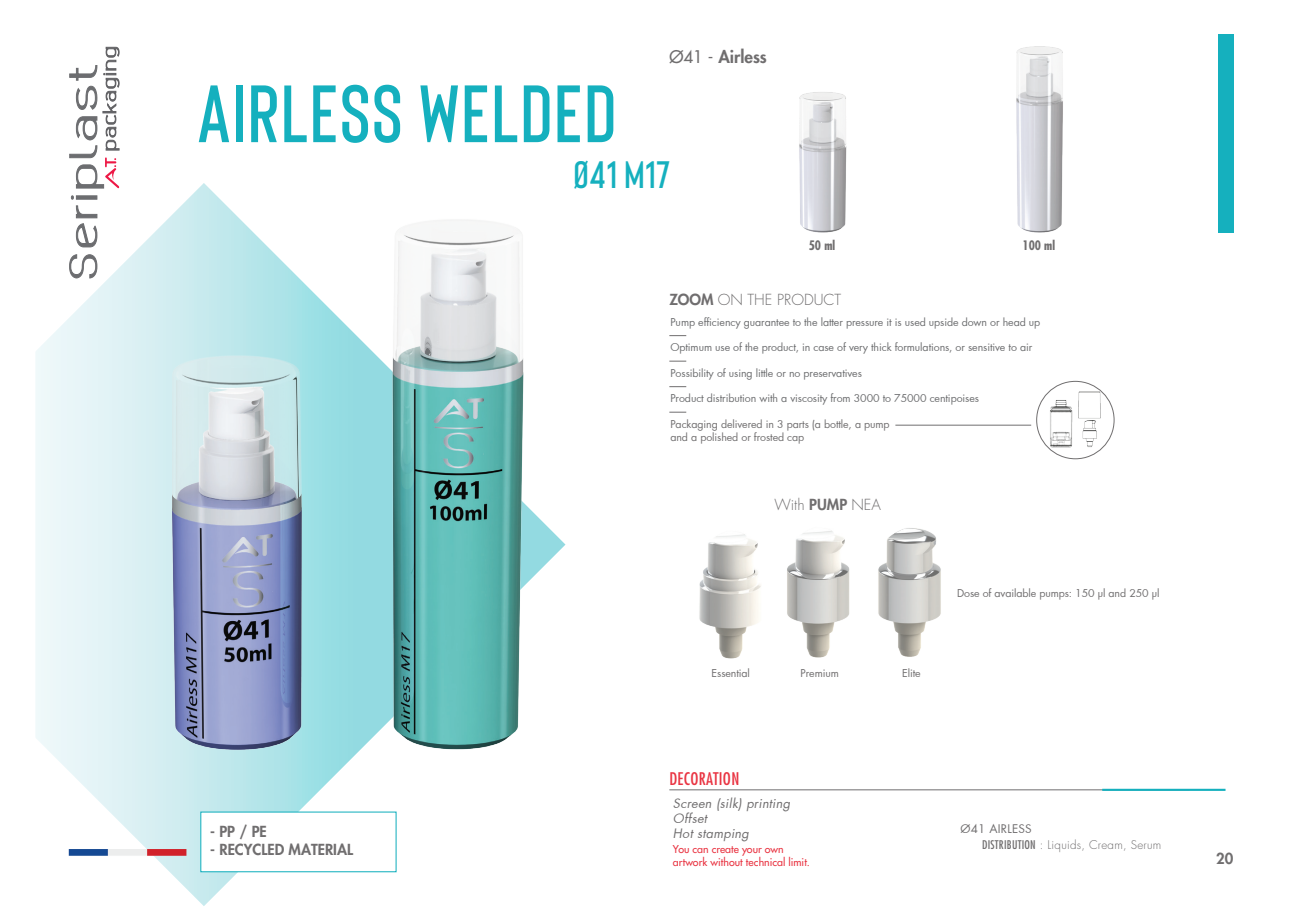
<style>
.page{position:relative;width:1289px;height:919px;background:#fff}
.page>*{position:absolute;margin:0;border:0;box-sizing:border-box;transform-origin:0 0}
.t1{font:600 81px "Bison";letter-spacing:.025em;color:#15b0be}
.t2{font:600 38.1px "Bison";letter-spacing:.025em;color:#15b0be}
.t3{font:800 16.95px "Futura";color:#706e6f}
.t4{font:condensed 16.95px "Futura";letter-spacing:.02em;color:#e93543}
.t5{font:300 14.85px "Futura";color:#706e6f}
.t6{font:800 14.85px "Futura";color:#706e6f}
.t7{font:italic 12.75px/15.3px "Futura";letter-spacing:.02em;color:#706e6f}
.t8{font:700 condensed 12.75px "Futura";color:#706e6f}
.t9{font:300 11.7px/15.8px "Futura";letter-spacing:.02em;color:#706e6f}
.t10{font:10.65px "Futura";letter-spacing:-.01em;color:#6d6e70}
.t11{font:10.65px/12.8px "Futura";letter-spacing:-.01em;color:#706e6f}
.t12{font:10.65px/12.8px "Futura";color:#e93543}
.s1{font-weight:400}
.s2{font-weight:800}
.s3{font-weight:400;font-stretch:condensed}
</style>
<div class="page">
<svg style="left:36px;top:183px;width:529px;height:723px"></svg>
<svg style="left:669px;top:361px;width:17px;height:1px"></svg>
<svg style="left:669px;top:335px;width:17px;height:1px"></svg>
<svg style="left:669px;top:386px;width:17px;height:1px"></svg>
<svg style="left:669px;top:412px;width:17px;height:1px"></svg>
<div style="left:1218px;top:34px;width:15px;height:199px;background:#15b0be"></div>
<hr style="left:669px;top:789px;width:520px;height:1px;background:#706e6f">
<hr style="left:1102px;top:788px;width:123px;height:2px;background:#15b0be">
<div style="left:200px;top:811px;width:196px;height:61px;background:#fff;border:1px solid #15b0be"></div>
<svg style="left:69px;top:254px;width:28px;height:24px"></svg>
<svg style="left:76px;top:206px;width:21px;height:41px"></svg>
<svg style="left:71px;top:196px;width:26px;height:3px"></svg>
<svg style="left:69px;top:47px;width:50px;height:141px"></svg>
<div style="left:1036px;top:381px;width:78px;height:78px;border:1px solid #706e6f;border-radius:50%"></div>
<img style="left:1048px;top:400px;width:25px;height:48px">
<img style="left:1078px;top:390px;width:23px;height:29px">
<img style="left:1082px;top:420px;width:15px;height:27px">
<img style="left:878px;top:528px;width:63px;height:129px">
<img style="left:699px;top:534px;width:62px;height:125px">
<img style="left:787px;top:530px;width:63px;height:128px">
<img style="left:799px;top:92px;width:48px;height:141px">
<img style="left:1016px;top:46px;width:47px;height:187px">
<hr style="left:895px;top:425px;width:136px;height:1px;background:#706e6f">
<img style="left:159px;top:207px;width:379px;height:549px">
<img style="left:69px;top:849px;width:117px;height:22px">
<h1 class="t1" style="left:197px;top:63px;width:420px">AIRLESS WELDED</h1>
<h3 class="t3" style="left:669px;top:46px;width:99px"><span class="s1">Ø41 -</span> Airless</h3>
<h2 class="t2" style="left:574px;top:151px;width:97px">Ø41 M17</h2>
<p class="t8" style="left:808px;top:238px;width:28px">50 ml</p>
<p class="t8" style="left:1022px;top:238px;width:34px">100 ml</p>
<h3 class="t5" style="left:669px;top:290px;width:173px"><span class="s2">ZOOM</span> ON THE PRODUCT</h3>
<p class="t10" style="left:670px;top:314px;width:371px">Pump efficiency guarantee to the latter pressure it is used upside down or head up</p>
<p class="t10" style="left:670px;top:340px;width:363px">Optimum use of the product, in case of very thick formulations, or sensitive to air</p>
<p class="t10" style="left:670px;top:365px;width:193px">Possibility of using little or no preservatives</p>
<p class="t10" style="left:670px;top:391px;width:310px">Product distribution with a viscosity from 3000 to 75000 centipoises</p>
<p class="t11" style="left:670px;top:417px;width:221px">Packaging delivered in 3 parts (a bottle, a pump and a polished or frosted cap</p>
<h3 class="t6" style="left:210px;top:822px;width:58px">- PP / PE</h3>
<h3 class="t6" style="left:210px;top:839px;width:144px">- RECYCLED MATERIAL</h3>
<h3 class="t5" style="left:774px;top:495px;width:108px">With <span class="s2">PUMP</span> NEA</h3>
<p class="t11" style="left:711px;top:667px;width:40px">Essential</p>
<p class="t11" style="left:800px;top:667px;width:40px">Premium</p>
<p class="t11" style="left:902px;top:667px;width:20px">Elite</p>
<p class="t11" style="left:957px;top:586px;width:204px">Dose of available pumps: 150 µl and 250 µl</p>
<h3 class="t4" style="left:669px;top:768px;width:71px">DECORATION</h3>
<p class="t7" style="left:673px;top:795px;width:119px">Screen (silk) printing<br>Offset<br>Hot stamping</p>
<p class="t12" style="left:673px;top:843px;width:138px">You can create your own artwork without technical limit.</p>
<p class="t9" style="left:982px;top:821px;width:181px;text-indent:-22px"><span class="s1">Ø41 AIRLESS<br></span><span class="s3">DISTRIBUTION</span> : Liquids, Cream, Serum</p>
<h3 class="t6" style="left:1215px;top:848px;width:19px">20</h3>
</div>
